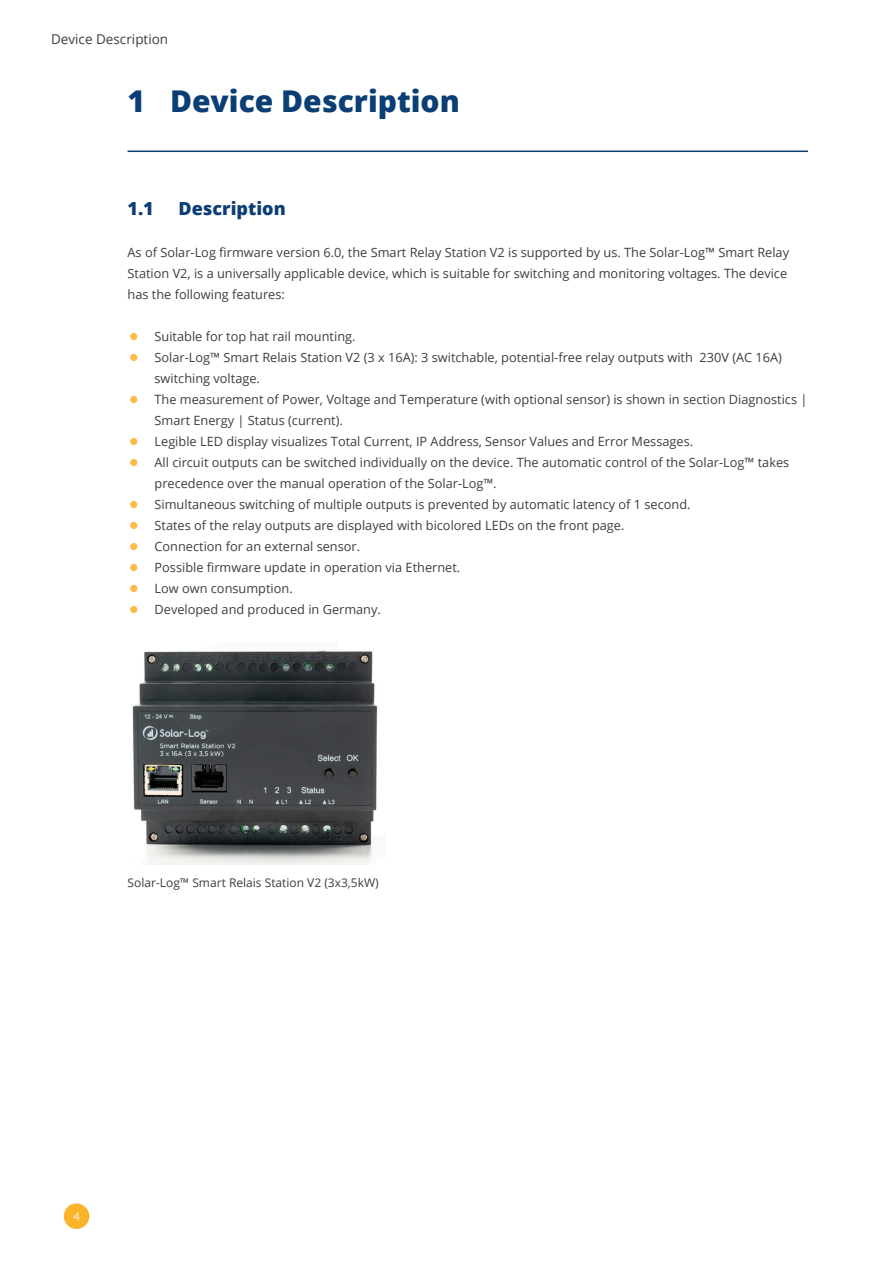
<style>
.page{position:relative;width:893px;height:1263px;background:#fff}
.page>*{position:absolute;margin:0;border:0;box-sizing:border-box;transform-origin:0 0}
.t1{font:800 30px "Open Sans";color:#0b3e75}
.t2{font:800 18px "Open Sans";color:#0b3e75}
.t3{font:13.5px "Open Sans";color:#3e3e3f}
.Fließtext{font:12.75px/21px "Open Sans";color:#3e3e3f}
.Bildunterschrift{font:12px "Open Sans";color:#3e3e3f}
.t4{font:10.5px "Gotham";color:#fff}
.s1{font-family:"Gotham";font-size:27px;color:#fdba44}
</style>
<div class="page">
<div style="left:64px;top:1203px;width:25px;height:26px;background:#fcb32c;border-radius:50%"></div>
<hr style="left:128px;top:151px;width:680px;height:1px;background:#0b3e75">
<img style="left:132px;top:650px;width:246px;height:215px">
<p class="t3" style="left:51px;top:30px;width:119px">Device Description</p>
<p class="t1" style="left:128px;top:79px;width:334px">1 Device Description</p>
<p class="t2" style="left:128px;top:195px;width:28px">1.1</p>
<p class="t2" style="left:179px;top:195px;width:109px">Description</p>
<p class="Fließtext" style="left:128px;top:242px;width:663px">As of Solar-Log firmware version 6.0, the Smart Relay Station V2 is supported by us. The Solar-Log™ Smart Relay<br>Station V2, is a universally applicable device, which is suitable for switching and monitoring voltages. The device has the following features:</p>
<p class="Fließtext" style="left:128px;top:326px;width:229px"><span class="s1">•</span> Suitable for top hat rail mounting.</p>
<p class="Fließtext" style="left:155px;top:347px;width:629px;text-indent:-27px"><span class="s1">•</span> Solar-Log™ Smart Relais Station V2 (3 x 16A): 3 switchable, potential-free relay outputs with 230V (AC 16A) switching voltage.</p>
<p class="Fließtext" style="left:155px;top:389px;width:654px;text-indent:-27px"><span class="s1">•</span> The measurement of Power, Voltage and Temperature (with optional sensor) is shown in section Diagnostics |<br>Smart Energy | Status (current).</p>
<p class="Fließtext" style="left:128px;top:431px;width:567px"><span class="s1">•</span> Legible LED display visualizes Total Current, IP Address, Sensor Values and Error Messages.</p>
<p class="Fließtext" style="left:155px;top:452px;width:636px;text-indent:-27px"><span class="s1">•</span> All circuit outputs can be switched individually on the device. The automatic control of the Solar-Log™ takes precedence over the manual operation of the Solar-Log™.</p>
<p class="Fließtext" style="left:128px;top:494px;width:564px"><span class="s1">•</span> Simultaneous switching of multiple outputs is prevented by automatic latency of 1 second.</p>
<p class="Fließtext" style="left:128px;top:515px;width:498px"><span class="s1">•</span> States of the relay outputs are displayed with bicolored LEDs on the front page.</p>
<p class="Fließtext" style="left:128px;top:536px;width:234px"><span class="s1">•</span> Connection for an external sensor.</p>
<p class="Fließtext" style="left:128px;top:557px;width:334px"><span class="s1">•</span> Possible firmware update in operation via Ethernet.</p>
<p class="Fließtext" style="left:128px;top:578px;width:167px"><span class="s1">•</span> Low own consumption.</p>
<p class="Fließtext" style="left:128px;top:599px;width:255px"><span class="s1">•</span> Developed and produced in Germany.</p>
<p class="Bildunterschrift" style="left:128px;top:874px;width:253px">Solar-Log™ Smart Relais Station V2 (3x3,5kW)</p>
<p class="t4" style="left:73px;top:1210px;width:9px">4</p>
</div>
